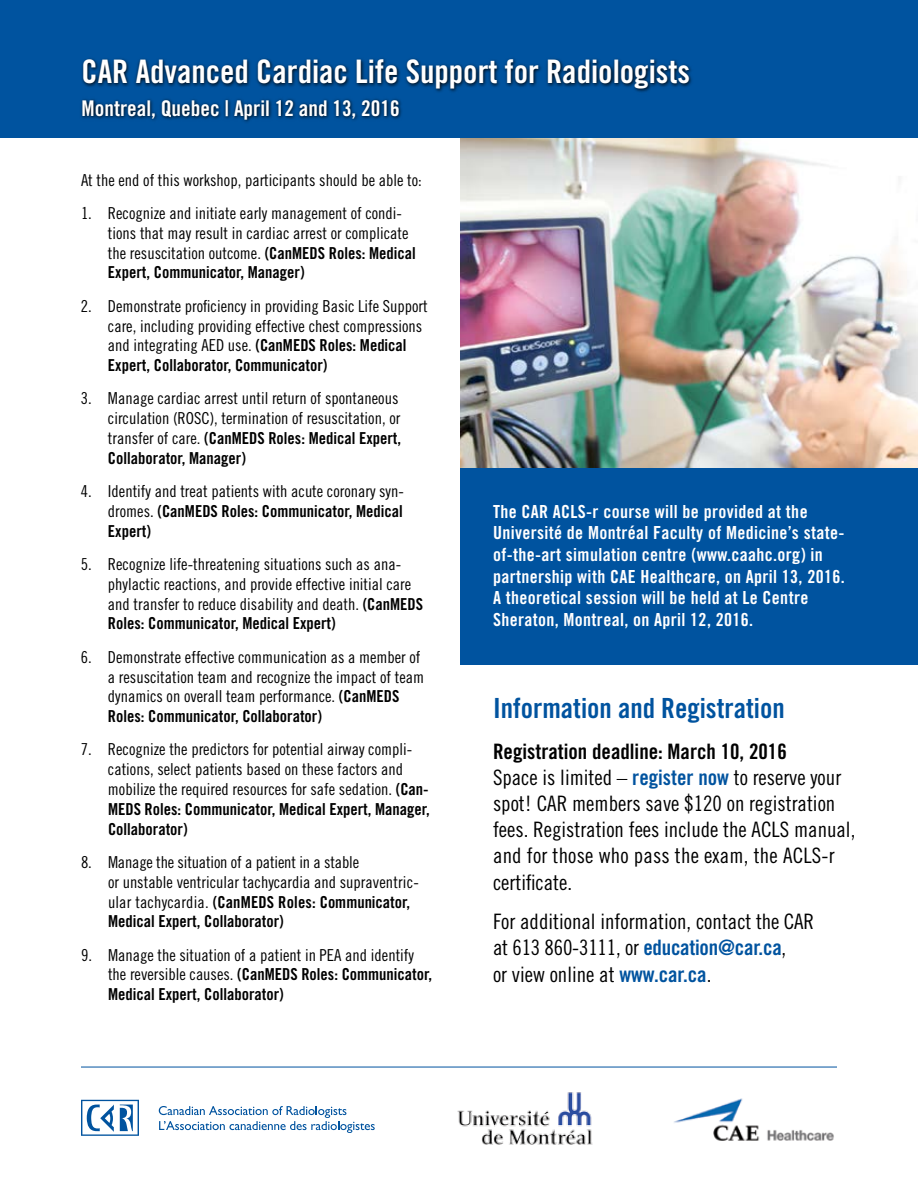
<style>
.page{position:relative;width:918px;height:1188px;background:#fff}
.page>*{position:absolute;margin:0;border:0;box-sizing:border-box;transform-origin:0 0}
.t1{font:32.4px "Trade Gothic Bold Cond Twenty";color:#fff}
.t2{font:27.75px "Trade Gothic Bold Cond Twenty";color:#00539f}
.t3{font:21.6px "Trade Gothic Bold Cond Twenty";color:#fff}
.t4{font:21.3px/26.1px "Trade Gothic Cond Eighteen";color:#000}
.t5{font:21.3px "Trade Gothic Bold Cond Twenty";color:#000}
.t6{font:18px/21.6px "Trade Gothic Bold Cond Twenty";letter-spacing:.02em;color:#fff}
.t7{font:16.5px/19.8px "Trade Gothic Cond Eighteen";color:#000}
.t8{font:16.5px/19.8px "Trade Gothic Bold Cond Twenty";color:#000}
.s1{font-family:"Trade Gothic Bold Cond Twenty"}
.s2{font-family:"Trade Gothic Cond Eighteen"}
.s3{font-family:"Trade Gothic Bold Cond Twenty";color:#00539f}
</style>
<div class="page">
<img style="left:460px;top:138px;width:458px;height:331px">
<div style="left:460px;top:469px;width:458px;height:196px;background:#00539f"></div>
<div style="left:0;top:0;width:918px;height:138px;background:#00539f"></div>
<img style="left:81px;top:58px;width:611px;height:64px">
<img style="left:457px;top:1092px;width:136px;height:53px">
<img style="left:674px;top:1098px;width:160px;height:43px">
<svg style="left:81px;top:1100px;width:58px;height:36px"></svg>
<svg style="left:159px;top:1106px;width:216px;height:27px"></svg>
<hr style="left:81px;top:1067px;width:756px;height:1px;background:#00539f">
<h1 class="t1" style="left:82px;top:52px;width:610px">CAR Advanced Cardiac Life Support for Radiologists</h1>
<h3 class="t3" style="left:82px;top:95px;width:319px">Montreal, Quebec | April 12 and 13, 2016</h3>
<p class="t7" style="left:81px;top:170px;width:342px">At the end of this workshop, participants should be able to:</p>
<p class="t7" style="left:108px;top:203px;width:309px;text-indent:-27px">1. Recognize and initiate early management of condi&shy;tions that may result in cardiac arrest or complicate the resuscitation outcome. <span class="s1">(CanMEDS Roles: Medical</span></p>
<p class="t8" style="left:108px;top:263px;width:198px">Expert, Communicator, Manager)</p>
<p class="t7" style="left:108px;top:296px;width:321px;text-indent:-27px">2. Demonstrate proficiency in providing Basic Life Support care, including providing effective chest compressions and integrating AED use. <span class="s1">(CanMEDS Roles: Medical</span></p>
<p class="t8" style="left:108px;top:355px;width:221px">Expert, Collaborator, Communicator)</p>
<p class="t7" style="left:81px;top:389px;width:321px;text-align:right">3. Manage cardiac arrest until return of spontaneous circulation (ROSC), termination of resuscitation, or</p>
<p class="t8" style="left:108px;top:428px;width:295px"><span class="s2">transfer of care.</span> (CanMEDS Roles: Medical Expert,<br>Collaborator, Manager)</p>
<p class="t7" style="left:81px;top:481px;width:324px">4. Identify and treat patients with acute coronary syn-</p>
<p class="t8" style="left:108px;top:501px;width:296px"><span class="s2">dromes.</span> (CanMEDS Roles: Communicator, Medical<br>Expert)</p>
<p class="t7" style="left:108px;top:554px;width:317px;text-indent:-27px">5. Recognize life-threatening situations such as ana&shy;phylactic reactions, and provide effective initial care and transfer to reduce disability and death. <span class="s1">(CanMEDS</span></p>
<p class="t8" style="left:108px;top:614px;width:229px">Roles: Communicator, Medical Expert)</p>
<p class="t7" style="left:108px;top:647px;width:318px;text-indent:-27px">6. Demonstrate effective communication as a member of a resuscitation team and recognize the impact of team dynamics on overall team performance. <span class="s1">(CanMEDS</span></p>
<p class="t8" style="left:108px;top:706px;width:216px">Roles: Communicator, Collaborator)</p>
<p class="t7" style="left:108px;top:740px;width:322px;text-indent:-27px">7. Recognize the predictors for potential airway compli&shy;cations, select patients based on these factors and mobilize the required resources for safe sedation. <span class="s1">(Can-</span></p>
<p class="t8" style="left:108px;top:799px;width:323px">MEDS Roles: Communicator, Medical Expert, Manager,<br>Collaborator)</p>
<p class="t7" style="left:108px;top:852px;width:312px;text-indent:-27px">8. Manage the situation of a patient in a stable<br>or unstable ventricular tachycardia and supraventric-</p>
<p class="t8" style="left:108px;top:892px;width:304px"><span class="s2">ular tachycardia.</span> (CanMEDS Roles: Communicator,<br>Medical Expert, Collaborator)</p>
<p class="t7" style="left:81px;top:945px;width:334px">9. Manage the situation of a patient in PEA and identify</p>
<p class="t8" style="left:108px;top:965px;width:326px"><span class="s2">the reversible causes.</span> (CanMEDS Roles: Communicator,<br>Medical Expert, Collaborator)</p>
<p class="t6" style="left:493px;top:500px;width:353px">The CAR ACLS-r course will be provided at the Université de Montréal Faculty of Medicine’s state&shy;of-the-art simulation centre (www.caahc.org) in partnership with CAE Healthcare, on April 13, 2016.<br>A theoretical session will be held at Le Centre Sheraton, Montreal, on April 12, 2016.</p>
<h2 class="t2" style="left:493px;top:691px;width:293px">Information and Registration</h2>
<p class="t5" style="left:493px;top:738px;width:295px">Registration deadline: March 10, 2016</p>
<p class="t4" style="left:493px;top:764px;width:364px">Space is limited – <span class="s3">register now</span> to reserve your spot! CAR members save $120 on registration fees. Registration fees include the ACLS manual, and for those who pass the exam, the ACLS-r certificate.</p>
<p class="t4" style="left:493px;top:908px;width:322px">For additional information, contact the CAR at 613 860-3111, or <span class="s3">education@car.ca</span>,<br>or view online at <span class="s3">www.car.ca</span>.</p>
</div>
